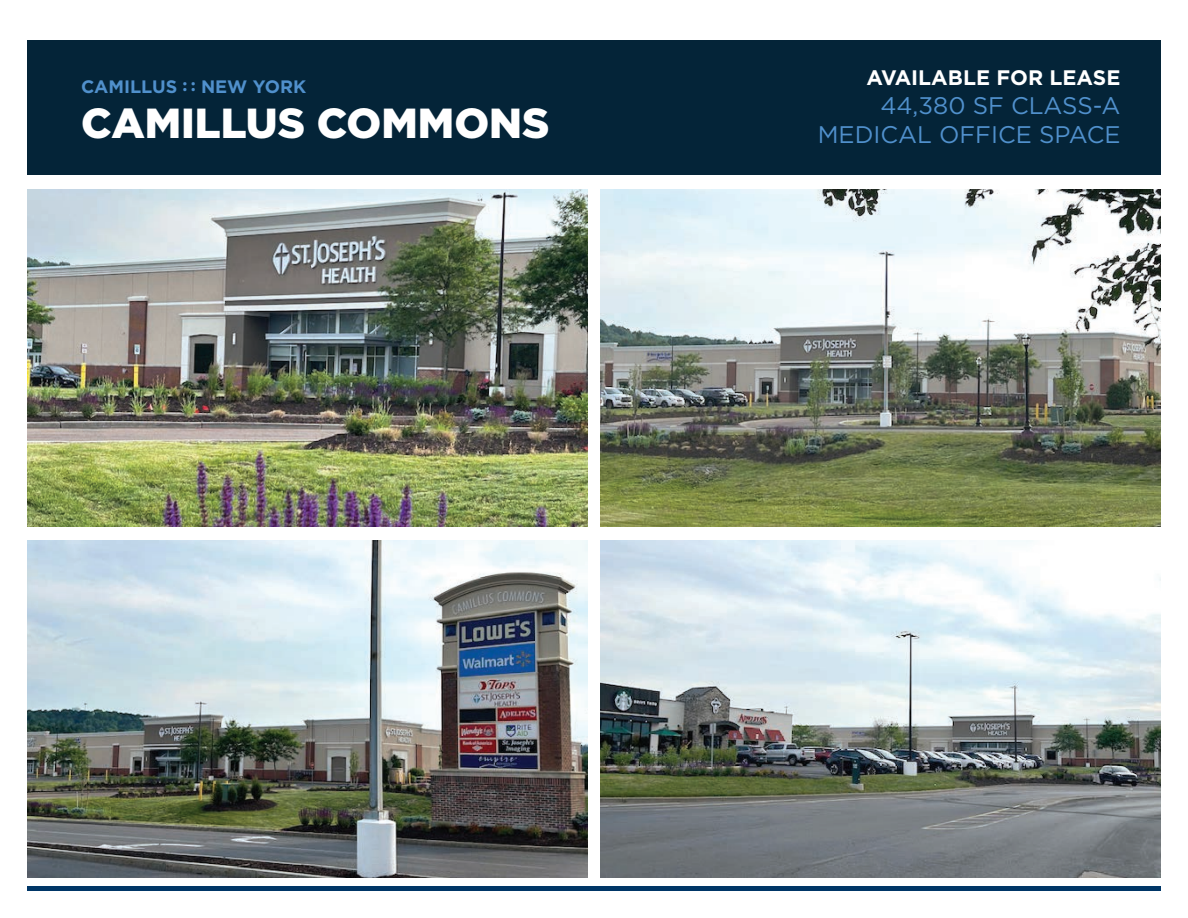
<style>
.page{position:relative;width:1188px;height:918px;background:#fff}
.page>*{position:absolute;margin:0;border:0;box-sizing:border-box;transform-origin:0 0}
.t1{font:900 42px "Gotham";color:#fff}
.t2{font:24px/28.8px "Gotham";color:#5090cc;text-align:right}
.t3{font:700 21px "Gotham";color:#fff}
.t4{font:700 18px "Gotham";color:#5090cc}
.s1{font-family:"Myriad Pro"}
</style>
<div class="page">
<div style="left:27px;top:40px;width:1134px;height:136px;background:#042438"></div>
<hr style="left:27px;top:887px;width:1134px;height:4px;background:#003667">
<img style="left:601px;top:189px;width:560px;height:337px">
<img style="left:601px;top:540px;width:560px;height:338px">
<img style="left:27px;top:189px;width:560px;height:337px">
<img style="left:27px;top:540px;width:560px;height:338px">
<p class="t4" style="left:81px;top:74px;width:227px">CAMILLUS <span class="s1">: :</span> NEW YORK</p>
<h1 class="t1" style="left:81px;top:94px;width:470px">CAMILLUS COMMONS</h1>
<p class="t3" style="left:867px;top:64px;width:255px">AVAILABLE FOR LEASE</p>
<p class="t2" style="left:818px;top:91px;width:304px">44,380 SF CLASS-A<br>MEDICAL OFFICE SPACE</p>
</div>
